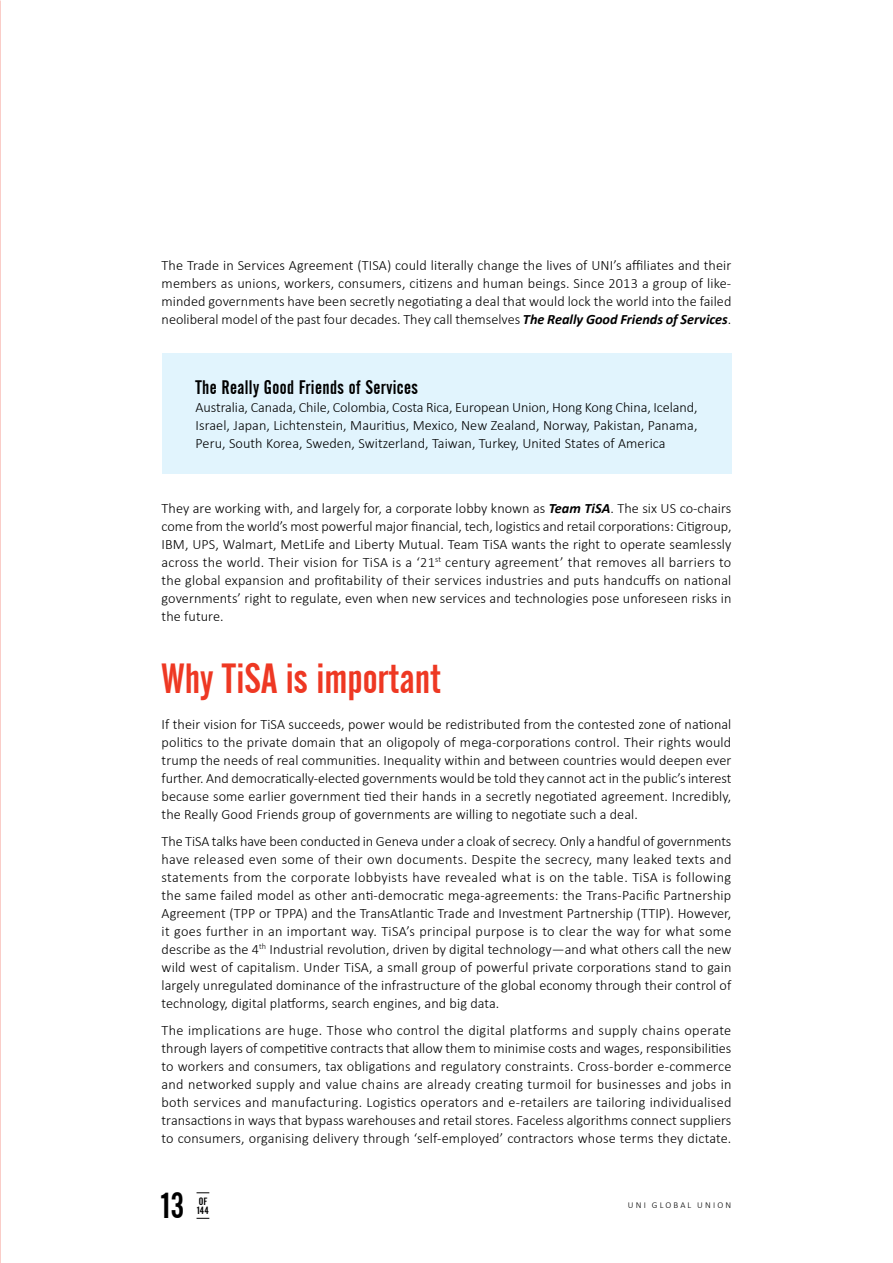
<style>
.page{position:relative;width:893px;height:1263px;background:#fff}
.page>*{position:absolute;margin:0;border:0;box-sizing:border-box;transform-origin:0 0}
.t1{font:42px "Alternate Gothic No 2 BT";color:#ee3823}
.t2{font:36px "Alternate Gothic No 2 BT";color:#000}
.t3{font:19.5px "Alternate Gothic No 2 BT";letter-spacing:.02em;color:#000}
.t4{font:300 14.25px/18px "Calibri";letter-spacing:.005em;color:#000;text-align:justify}
.t5{font:10.5px/9px "Alternate Gothic No 2 BT";color:#000;scale:1.05 1}
.t6{font:300 9px "Calibri";letter-spacing:.24em;color:#000}
.s1{font-weight:700;font-style:italic}
</style>
<div class="page">
<svg style="left:197px;top:1218px;width:12px;height:1px"></svg>
<svg style="left:197px;top:1192px;width:12px;height:1px"></svg>
<div style="left:162px;top:353px;width:569px;height:121px;background:#e1f4fd"></div>
<p class="t4" style="left:162px;top:256px;width:571px">The Trade in Services Agreement (TISA) could literally change the lives of UNI’s affiliates and their members as unions, workers, consumers, citizens and human beings. Since 2013 a group of like&shy;minded governments have been secretly negotiating a deal that would lock the world into the failed neoliberal model of the past four decades. They call themselves <span class="s1">The Really Good Friends of Services</span>.</p>
<h3 class="t3" style="left:196px;top:376px;width:224px">The Really Good Friends of Services</h3>
<p class="t4" style="left:196px;top:398px;width:503px">Australia, Canada, Chile, Colombia, Costa Rica, European Union, Hong Kong China, Iceland, Israel, Japan, Lichtenstein, Mauritius, Mexico, New Zealand, Norway, Pakistan, Panama, Peru, South Korea, Sweden, Switzerland, Taiwan, Turkey, United States of America</p>
<p class="t4" style="left:162px;top:499px;width:571px">They are working with, and largely for, a corporate lobby known as <span class="s1">Team TiSA</span>. The six US co-chairs come from the world’s most powerful major financial, tech, logistics and retail corporations: Citigroup, IBM, UPS, Walmart, MetLife and Liberty Mutual. Team TiSA wants the right to operate seamlessly across the world. Their vision for TiSA is a ‘21<sup>st</sup> century agreement’ that removes all barriers to the global expansion and profitability of their services industries and puts handcuffs on national governments’ right to regulate, even when new services and technologies pose unforeseen risks in the future.</p>
<h1 class="t1" style="left:162px;top:655px;width:281px">Why TiSA is important</h1>
<p class="t4" style="left:162px;top:715px;width:571px">If their vision for TiSA succeeds, power would be redistributed from the contested zone of national politics to the private domain that an oligopoly of mega-corporations control. Their rights would trump the needs of real communities. Inequality within and between countries would deepen ever further. And democratically-elected governments would be told they cannot act in the public’s interest because some earlier government tied their hands in a secretly negotiated agreement. Incredibly, the Really Good Friends group of governments are willing to negotiate such a deal.</p>
<p class="t4" style="left:162px;top:832px;width:571px">The TiSA talks have been conducted in Geneva under a cloak of secrecy. Only a handful of governments have released even some of their own documents. Despite the secrecy, many leaked texts and statements from the corporate lobbyists have revealed what is on the table. TiSA is following the same failed model as other anti-democratic mega-agreements: the Trans-Pacific Partnership Agreement (TPP or TPPA) and the TransAtlantic Trade and Investment Partnership (TTIP). However, it goes further in an important way. TiSA’s principal purpose is to clear the way for what some describe as the 4<sup>th</sup> Industrial revolution, driven by digital technology—and what others call the new wild west of capitalism. Under TiSA, a small group of powerful private corporations stand to gain largely unregulated dominance of the infrastructure of the global economy through their control of technology, digital platforms, search engines, and big data.</p>
<p class="t4" style="left:162px;top:1021px;width:571px">The implications are huge. Those who control the digital platforms and supply chains operate through layers of competitive contracts that allow them to minimise costs and wages, responsibilities to workers and consumers, tax obligations and regulatory constraints. Cross-border e-commerce and networked supply and value chains are already creating turmoil for businesses and jobs in both services and manufacturing. Logistics operators and e-retailers are tailoring individualised transactions in ways that bypass warehouses and retail stores. Faceless algorithms connect suppliers to consumers, organising delivery through ‘self-employed’ contractors whose terms they dictate.</p>
<h2 class="t2" style="left:162px;top:1186px;width:24px">13</h2>
<p class="t5" style="left:197px;top:1197px;width:13px">OF<br>144</p>
<p class="t6" style="left:628px;top:1199px;width:105px">UNI GLOBAL UNION</p>
</div>
